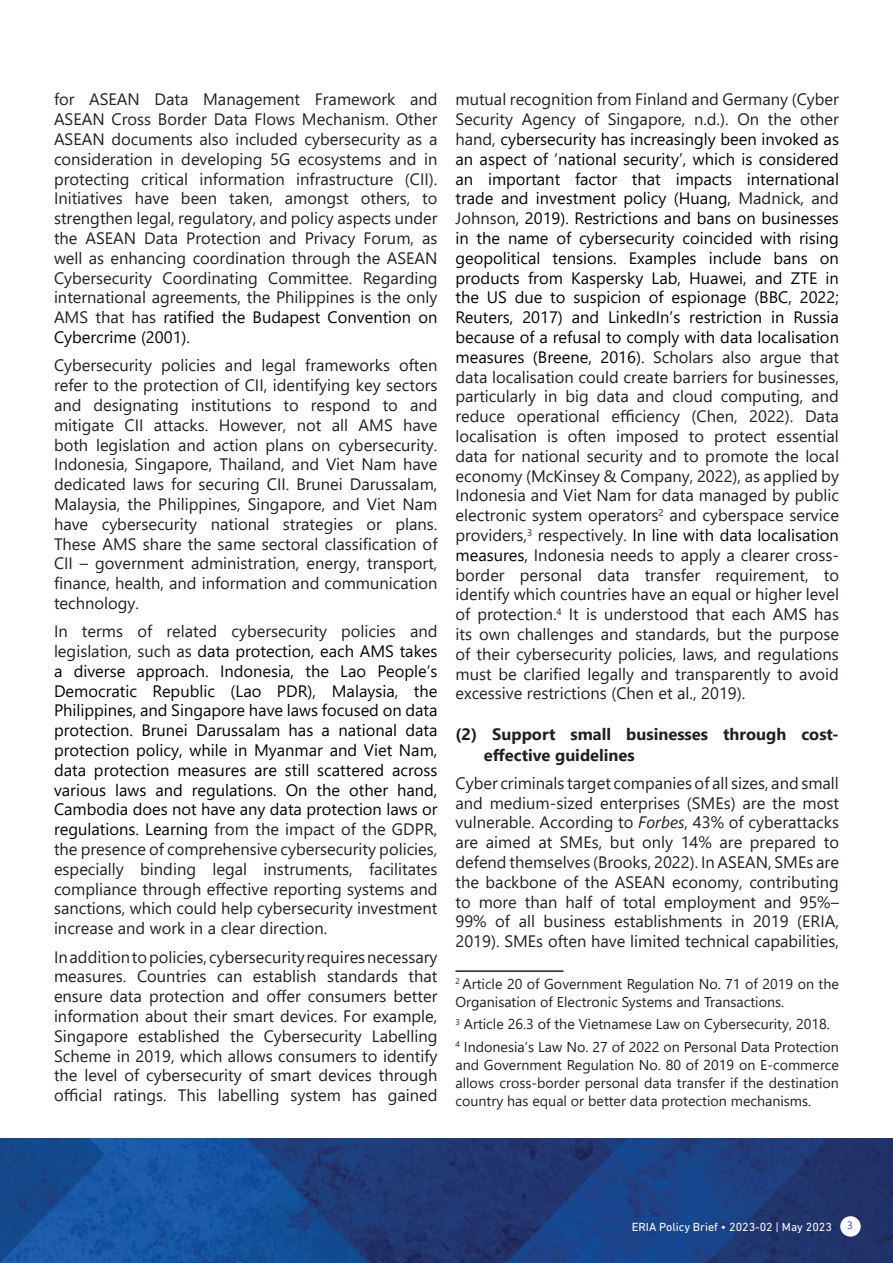
<style>
.page{position:relative;width:893px;height:1263px;background:#fff}
.page>*{position:absolute;margin:0;border:0;box-sizing:border-box;transform-origin:0 0}
.t1{font:16.5px/19.8px "Segoe UI";color:#231f20;text-align:justify}
.t2{font:16.5px/19.8px "Segoe UI";color:#040503;text-align:justify}
.t3{font:700 16.5px/21px "Segoe UI";color:#231f20}
.t4{font:14.25px/18px "Segoe UI";color:#231f20}
.t5{font:12px "DIN Next LT Pro";color:#fff}
.t6{font:10.5px "Ebrima";color:#253f8e}
.s1{color:#040503}
.s2{color:#231f20}
.s3{font-style:italic}
</style>
<div class="page">
<img style="left:0;top:1138px;width:893px;height:125px">
<div style="left:840px;top:1216px;width:21px;height:20px;background:#fff;border-radius:50%"></div>
<hr style="left:455px;top:970px;width:108px;height:2px;background:#231f20">
<p class="t1" style="left:54px;top:88px;width:385px">for ASEAN Data Management Framework and ASEAN Cross Border Data Flows Mechanism. Other ASEAN documents also included cybersecurity as a consideration in developing 5G ecosystems and in protecting critical information infrastructure (CII).<br>Initiatives have been taken, amongst others, to strengthen legal, regulatory, and policy aspects under the ASEAN Data Protection and Privacy Forum, as well as enhancing coordination through the ASEAN Cybersecurity Coordinating Committee. Regarding international agreements, the Philippines is the only AMS that has <span class="s1">ratified the Budapest Convention on Cybercrime (2001).</span></p>
<p class="t1" style="left:54px;top:354px;width:385px">Cybersecurity policies and legal frameworks often refer to the protection of CII, identifying key sectors and designating institutions to respond to and mitigate CII attacks. However, not all AMS have both legislation and action plans on cybersecurity.<br>Indonesia, Singapore, Thailand, and Viet Nam have dedicated laws for securing CII. Brunei Darussalam, Malaysia, the Philippines, Singapore, and Viet Nam have cybersecurity national strategies or plans.<br>These AMS share the same sectoral classification of CII – government administration, energy, transport, finance, health, and information and communication technology.</p>
<p class="t2" style="left:54px;top:620px;width:385px"><span class="s2">In terms of related cybersecurity policies and legislation, such as</span> data protection, each AMS takes a diverse approach. Indonesia, the Lao People’s Democratic Republic (Lao PDR), Malaysia, the Philippines, and Singapore have laws focused on data protection. Brunei Darussalam has a national data protection policy, while in Myanmar and Viet Nam, data protection measures are still scattered across various laws and regulations. On the other hand, Cambodia does not have any data protection laws or regulations. Learning <span class="s2">from the impact of the GDPR, the presence of comprehensive cybersecurity policies, especially binding legal instruments, facilitates compliance through effective reporting systems and sanctions, which could help cybersecurity investment increase and work in a clear direction.</span></p>
<p class="t1" style="left:54px;top:945px;width:385px">In addition to policies, cybersecurity requires necessary measures. Countries can establish standards that ensure data protection and offer consumers better information about their smart devices. For example, Singapore established the Cybersecurity Labelling Scheme in 2019, which allows consumers to identify the level of cybersecurity of smart devices through official ratings. This labelling system has gained</p>
<p class="t1" style="left:455px;top:88px;width:385px">mutual recognition from Finland and Germany (Cyber Security Agency of Singapore, n.d.). On the other hand, <span class="s1">cybersecurity has increasingly been invoked as an aspect of ‘national security’, which is considered an important factor that impacts international trade and investment policy (Huang,</span> Madnick, and Johnson<span class="s1">, 2019). Restrictions and bans on businesses in the name of cybersecurity coincided with rising geopolitical tensions. Examples include bans on products from Kaspersky Lab, Huawei, and ZTE in the US due to suspicion of espionage (BBC, 2022; Reuters, 2017) and LinkedIn’s restriction in Russia because of a refusal to comply with data localisation measures (Breene, 2016).</span> Scholars also argue that data localisation could create barriers for businesses, particularly in big data and cloud computing, and reduce operational efficiency (Chen, 2022). Data localisation is often imposed to protect essential data for national security and to promote the local economy (McKinsey &amp; Company, 2022), as applied by Indonesia and Viet Nam for data managed by public electronic system operators<sup>2</sup> and cyberspace service providers,<sup>3</sup> respectively. <span class="s1">In line with data localisation measures,</span> Indonesia needs to apply a clearer cross&shy;border personal data transfer requirement, to identify which countries have an equal or higher level of protection.<sup>4</sup> It is understood that each AMS has its own challenges and standards, but the purpose of their cybersecurity policies, laws, and regulations must be clarified legally and transparently to avoid excessive restrictions (Chen et al., 2019).</p>
<p class="t3" style="left:484px;top:723px;width:356px;text-indent:-28px">(2) Support small businesses through cost&shy;effective guidelines</p>
<p class="t1" style="left:455px;top:771px;width:385px">Cyber criminals target companies of all sizes, and small and medium-sized enterprises (SMEs) are the most vulnerable. According to <span class="s3">Forbes</span>, 43% of cyberattacks are aimed at SMEs, but only 14% are prepared to defend themselves (Brooks, 2022). In ASEAN, SMEs are the backbone of the ASEAN economy, contributing to more than half of total employment and 95%– 99% of all business establishments in 2019 (ERIA, 2019). SMEs often have limited technical capabilities,</p>
<p class="t4" style="left:455px;top:974px;width:385px"><sup>2</sup> Article 20 of Government Regulation No. 71 of 2019 on the<br>Organisation of Electronic Systems and Transactions.</p>
<p class="t4" style="left:455px;top:1012px;width:385px;line-height:22.2px"><sup>3</sup> Article 26.3 of the Vietnamese Law on Cybersecurity, 2018.<br><sup>4</sup> Indonesia’s Law No. 27 of 2022 on Personal Data Protection</p>
<p class="t4" style="left:455px;top:1054px;width:385px;text-align:justify">and Government Regulation No. 80 of 2019 on E-commerce allows cross-border personal data transfer if the destination country has equal or better data protection mechanisms.</p>
<p class="t5" style="left:632px;top:1220px;width:202px">ERIA Policy Brief • 2023-02 | May 2023</p>
<p class="t6" style="left:847px;top:1218px;width:7px">3</p>
</div>
